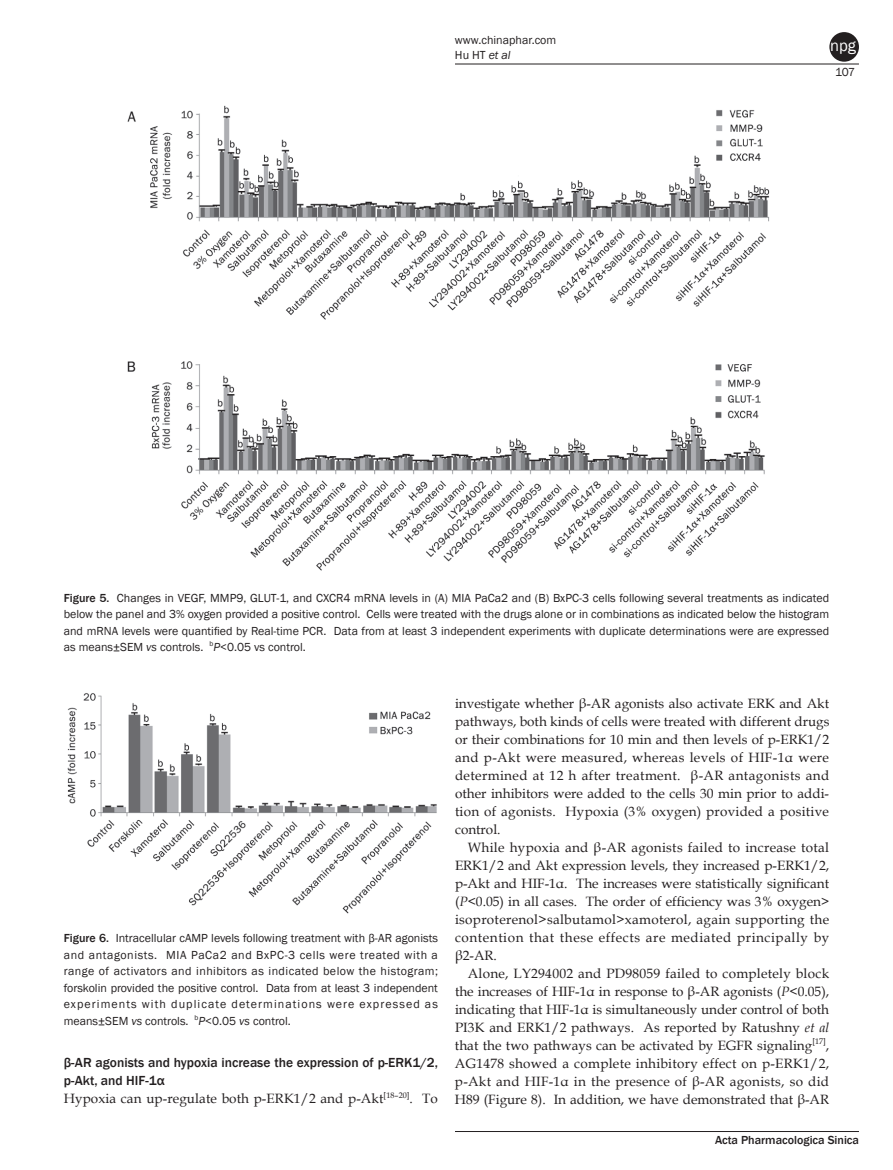
<style>
.page{position:relative;width:893px;height:1170px;background:#fff}
.page>*{position:absolute;margin:0;border:0;box-sizing:border-box;transform-origin:0 0}
.t1{font:16.5px "Franklin Gothic";color:#fff}
.t2{font:13.5px/18px "Book Antiqua 2";letter-spacing:.005em;color:#231f20;text-align:justify}
.t3{font:500 13.5px/18px "Franklin Gothic";color:#231f20}
.t4{font:13.5px "Book Antiqua";color:#231f20}
.t5{font:13.5px "Book Antiqua";letter-spacing:.04em;color:#231f20}
.t6{font:12px/16.5px "Franklin Gothic Book 2";color:#231f20;text-align:justify}
.t7{font:12px/16.5px "Franklin Gothic";letter-spacing:.09em;color:#231f20}
.t8{font:12px/15px "Franklin Gothic";color:#231f20}
.t9{font:12px "Franklin Gothic Medium 2";color:#231f20}
.t10{font:12px "Franklin Gothic";letter-spacing:.07em;color:#231f20}
.s1{font-family:"Franklin Gothic Book Italic 2"}
.s2{font-family:"Franklin Gothic";font-weight:500}
.s3{font-family:"Franklin Gothic Book 2"}
.s4{font-style:italic}
.s5{font-family:"Book Antiqua"}
.s6{font-family:"Book Antiqua";font-style:italic}
</style>
<div class="page">
<hr style="left:455px;top:64px;width:404px;height:1px;background:#231f20">
<hr style="left:455px;top:1131px;width:404px;height:1px;background:#231f20">
<div style="left:829px;top:32px;width:30px;height:30px;background:#231f20;border-radius:50%"></div>
<img style="left:127px;top:105px;width:643px;height:466px">
<img style="left:67px;top:693px;width:370px;height:221px">
<p class="t8" style="left:455px;top:32px;width:103px">www.chinaphar.com<br>Hu HT <span class="s1">et al</span></p>
<p class="t1" style="left:830px;top:35px;width:27px">npg</p>
<p class="t10" style="left:835px;top:64px;width:22px">107</p>
<p class="t6" style="left:64px;top:589px;width:767px"><span class="s2">Figure 5.</span> Changes in VEGF, MMP9, GLUT-1, and CXCR4 mRNA levels in (A) MIA PaCa2 and (B) BxPC-3 cells following several treatments as indicated below the panel and 3% oxygen provided a positive control. Cells were treated with the drugs alone or in combinations as indicated below the histogram and mRNA levels were quantified by Real-time PCR. Data from at least 3 independent experiments with duplicate determinations were are expressed</p>
<p class="t8" style="left:64px;top:640px;width:244px"><span class="s3">as means±SEM</span> <span class="s4">vs</span> controls. <sup>b</sup><span class="s4">P</span>&lt;0.05 vs control.</p>
<p class="t6" style="left:64px;top:930px;width:376px"><span class="s2">Figure 6.</span> Intracellular cAMP levels following treatment with β-AR agonists and antagonists. MIA PaCa2 and BxPC-3 cells were treated with a range of activators and inhibitors as indicated below the histogram; forskolin provided the positive control. Data from at least 3 independent</p>
<p class="t7" style="left:64px;top:996px;width:376px">experiments with duplicate determinations were expressed as <span class="s3">means±SEM</span> <span class="s4">vs</span> controls. <sup>b</sup><span class="s4">P</span>&lt;0.05 <span class="s4">vs</span> control.</p>
<p class="t3" style="left:64px;top:1053px;width:376px">β-AR agonists and hypoxia increase the expression of p-ERK1/2, p-Akt, and HIF-1α</p>
<p class="t2" style="left:64px;top:1089px;width:376px">Hypoxia can up-regulate both p-ERK1/2 and p-Akt<sup>[18–20]</sup><span class="s5">. To</span></p>
<p class="t2" style="left:455px;top:693px;width:376px">investigate whether β-AR agonists also activate ERK and Akt</p>
<p class="t4" style="left:455px;top:711px;width:376px">pathways, both kinds of cells were treated with different drugs</p>
<p class="t2" style="left:455px;top:729px;width:376px">or their combinations for 10 min and then levels of p-ERK1/2 and p-Akt were measured, whereas levels of HIF-1α were determined at 12 h after treatment. β-AR antagonists and other inhibitors were added to the cells 30 min prior to addi&shy;tion of agonists. Hypoxia (3% oxygen) provided a positive</p>
<p class="t4" style="left:455px;top:819px;width:47px">control.</p>
<p class="t2" style="left:455px;top:837px;width:376px;text-indent:13px">While hypoxia and β-AR agonists failed to increase total ERK1/2 and Akt expression levels, they increased p-ERK1/2, p-Akt and HIF-1α. The increases were statistically significant <span class="s5">(</span><span class="s6">P</span>&lt;0.05) in all cases. The order of efficiency was 3% oxygen&gt; isoproterenol&gt;salbutamol&gt;xamoterol, again supporting the</p>
<p class="t5" style="left:455px;top:927px;width:376px">contention that these effects are mediated principally by</p>
<p class="t2" style="left:455px;top:945px;width:43px">β2-AR.</p>
<p class="t2" style="left:468px;top:963px;width:363px">Alone, LY294002 and PD98059 failed to completely block</p>
<p class="t2" style="left:455px;top:981px;width:376px">the increases of HIF-1α in response to β-AR agonists (<span class="s6">P</span>&lt;0.05),</p>
<p class="t2" style="left:455px;top:999px;width:376px">indicating that HIF-1α is simultaneously under control of both</p>
<p class="t2" style="left:455px;top:1017px;width:376px">PI3K and ERK1/2 pathways. As reported by Ratushny <span class="s6">et al</span></p>
<p class="t2" style="left:455px;top:1035px;width:376px">that the two pathways can be activated by EGFR signaling<sup>[17]</sup><span class="s5">,</span></p>
<p class="t2" style="left:455px;top:1053px;width:376px">AG1478 showed a complete inhibitory effect on p-ERK1/2,</p>
<p class="t2" style="left:455px;top:1071px;width:376px">p-Akt and HIF-1α in the presence of β-AR agonists, so did</p>
<p class="t2" style="left:455px;top:1089px;width:376px">H89 (Figure 8). In addition, we have demonstrated that β-AR</p>
<p class="t9" style="left:715px;top:1132px;width:145px">Acta Pharmacologica Sinica</p>
</div>
